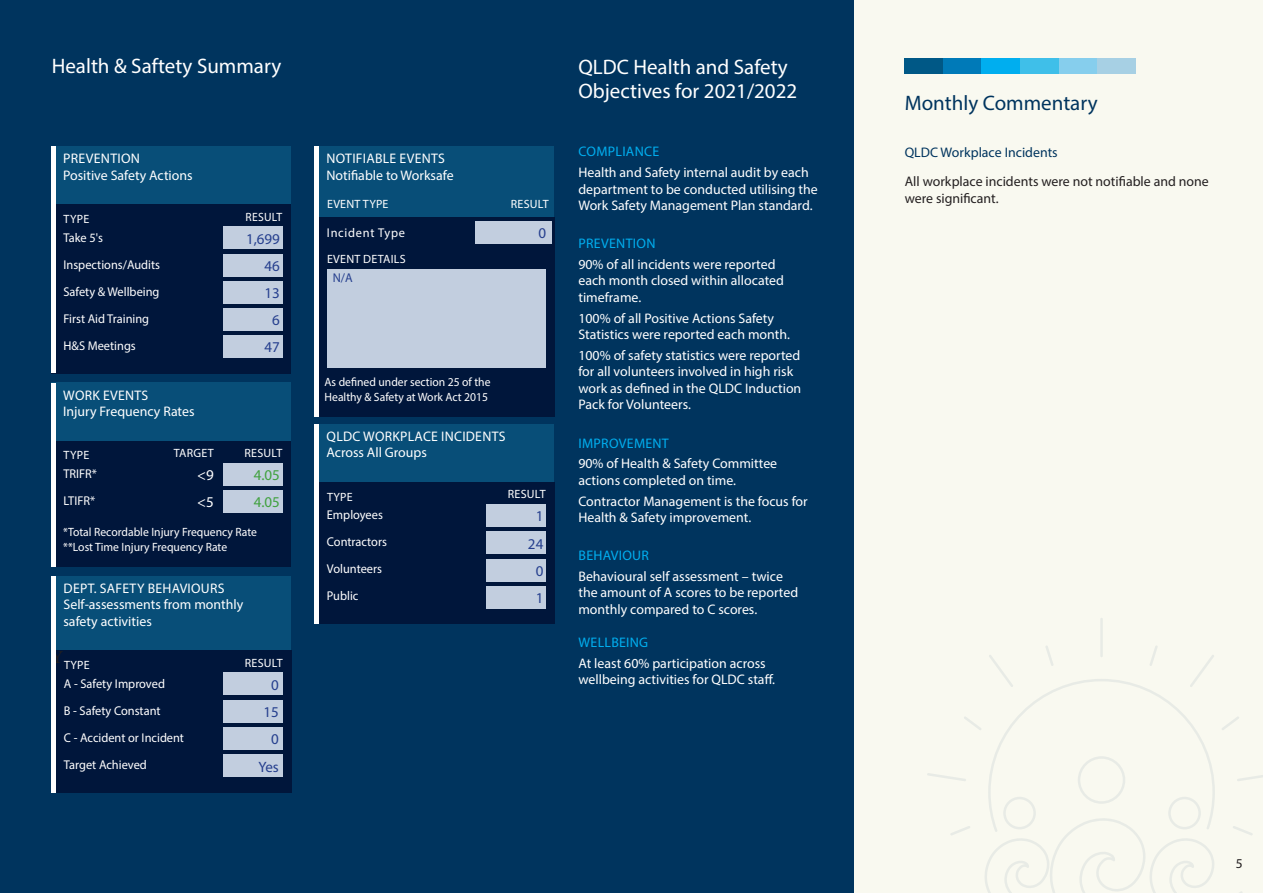
<style>
.page{position:relative;width:1263px;height:893px;background:#f9f9f0}
.page>*{position:absolute;margin:0;border:0;box-sizing:border-box;transform-origin:0 0}
.Heading_White{font:21px/24px "Myriad Pro";color:#fff}
.Heading_Navy{font:21px "Myriad Pro";color:#00345e}
.t1{font:18px "Minion Pro";color:#231f20}
.Box_Editable_10_Righ{font:15px "Myriad Pro";color:#253f8e}
.Box_Editable_10_Righ-2{font:15px "Myriad Pro";color:#40a13e}
.t2{font:15px "Myriad Pro";color:#fff}
.Body_White{font:13.8px/16.5px "Myriad Pro";color:#fff}
.Box_Subheading{font:13.8px/16.5px "Myriad Pro";color:#fff}
.Box_Heading{font:13.8px "Myriad Pro";letter-spacing:.02em;color:#fff}
.Body_Black{font:13.8px/16.5px "Myriad Pro";color:#231f20}
.Subheading_Cyan{font:13.8px "Myriad Pro";letter-spacing:.02em;color:#00aeef}
.Subheading_Navy{font:13.8px "Myriad Pro";color:#00345e}
.t3{font:13.5px "Myriad Pro";color:#231f20}
.t4{font:12.75px "Myriad Pro";color:#fff}
.t5{font:12.75px "Myriad Pro";letter-spacing:.06em;color:#fff}
.Box_Editable_8_5_Lef{font:12.75px "Myriad Pro";color:#253f8e}
.Box_Note{font:12px/15px "Myriad Pro";color:#fff}
.Box_Target{font:12px "Myriad Pro";letter-spacing:.02em;color:#fff}
.Box_Result{font:12px "Myriad Pro";letter-spacing:.02em;color:#fff}
</style>
<div class="page">
<div style="left:0;top:0;width:854px;height:893px;background:#00345e"></div>
<hr style="left:1100px;top:618px;width:3px;height:39px;background:#00345e">
<svg style="left:927px;top:645px;width:336px;height:248px"></svg>
<div style="left:51px;top:146px;width:240px;height:59px;background:#084e78"></div>
<div style="left:51px;top:204px;width:240px;height:169px;background:#00163b"></div>
<div style="left:51px;top:146px;width:5px;height:227px;background:#fff"></div>
<div style="left:51px;top:383px;width:240px;height:58px;background:#084e78"></div>
<div style="left:51px;top:441px;width:240px;height:125px;background:#00163b"></div>
<div style="left:51px;top:383px;width:5px;height:183px;background:#fff"></div>
<div style="left:52px;top:576px;width:239px;height:74px;background:#084e78"></div>
<div style="left:52px;top:650px;width:239px;height:142px;background:#00163b"></div>
<hr style="left:52px;top:576px;width:4px;height:216px;background:#fff">
<div style="left:315px;top:146px;width:239px;height:71px;background:#084e78"></div>
<div style="left:315px;top:217px;width:239px;height:200px;background:#00163b"></div>
<hr style="left:315px;top:146px;width:4px;height:271px;background:#fff">
<div style="left:315px;top:424px;width:239px;height:58px;background:#084e78"></div>
<div style="left:315px;top:482px;width:239px;height:142px;background:#00163b"></div>
<hr style="left:315px;top:424px;width:4px;height:200px;background:#fff">
<div style="left:223px;top:227px;width:59px;height:22px;background:#c2cedf"></div>
<div style="left:223px;top:254px;width:59px;height:22px;background:#c2cedf"></div>
<div style="left:223px;top:281px;width:59px;height:22px;background:#c2cedf"></div>
<div style="left:223px;top:308px;width:59px;height:23px;background:#c2cedf"></div>
<div style="left:223px;top:335px;width:59px;height:23px;background:#c2cedf"></div>
<div style="left:223px;top:463px;width:59px;height:23px;background:#c2cedf"></div>
<div style="left:223px;top:490px;width:59px;height:23px;background:#c2cedf"></div>
<div style="left:223px;top:673px;width:60px;height:22px;background:#c2cedf"></div>
<div style="left:223px;top:700px;width:60px;height:22px;background:#c2cedf"></div>
<div style="left:223px;top:727px;width:60px;height:22px;background:#c2cedf"></div>
<div style="left:223px;top:754px;width:60px;height:23px;background:#c2cedf"></div>
<div style="left:475px;top:221px;width:77px;height:23px;background:#c2cedf"></div>
<div style="left:327px;top:269px;width:219px;height:98px;background:#c2cedf"></div>
<div style="left:486px;top:504px;width:60px;height:23px;background:#c2cedf"></div>
<div style="left:486px;top:532px;width:60px;height:22px;background:#c2cedf"></div>
<div style="left:486px;top:559px;width:60px;height:22px;background:#c2cedf"></div>
<div style="left:486px;top:586px;width:60px;height:22px;background:#c2cedf"></div>
<div style="left:905px;top:58px;width:38px;height:15px;background:#005886"></div>
<div style="left:943px;top:58px;width:38px;height:15px;background:#007ab8"></div>
<div style="left:981px;top:58px;width:39px;height:15px;background:#00aeef"></div>
<div style="left:1058px;top:58px;width:39px;height:15px;background:#86ceed"></div>
<div style="left:1020px;top:58px;width:38px;height:15px;background:#3fbfe9"></div>
<div style="left:1097px;top:58px;width:38px;height:15px;background:#a7d0e4"></div>
<p class="Heading_White" style="left:52px;top:53px;width:231px">Health &amp; Saftety Summary</p>
<p class="Box_Heading" style="left:63px;top:150px;width:78px">PREVENTION</p>
<p class="Box_Subheading" style="left:63px;top:167px;width:131px">Positive Safety Actions</p>
<p class="Box_Target" style="left:64px;top:211px;width:27px">TYPE</p>
<p class="t4" style="left:63px;top:229px;width:41px">Take 5's</p>
<p class="t4" style="left:63px;top:256px;width:98px">Inspections/Audits</p>
<p class="t4" style="left:63px;top:283px;width:98px">Safety &amp; Wellbeing</p>
<p class="t4" style="left:63px;top:310px;width:87px">First Aid Training</p>
<p class="t4" style="left:63px;top:337px;width:74px">H&amp;S Meetings</p>
<p class="Box_Heading" style="left:63px;top:386px;width:87px">WORK EVENTS</p>
<p class="Box_Subheading" style="left:63px;top:403px;width:133px">Injury Frequency Rates</p>
<p class="Box_Target" style="left:64px;top:448px;width:27px">TYPE</p>
<p class="Box_Result" style="left:174px;top:446px;width:41px">TARGET</p>
<p class="Box_Note" style="left:246px;top:209px;width:38px">RESULT</p>
<p class="Box_Editable_10_Righ" style="left:246px;top:229px;width:35px">1,699</p>
<p class="Box_Editable_10_Righ" style="left:265px;top:256px;width:17px">46</p>
<p class="Box_Editable_10_Righ" style="left:265px;top:284px;width:17px">13</p>
<p class="Box_Editable_10_Righ" style="left:272px;top:311px;width:9px">6</p>
<p class="Box_Editable_10_Righ" style="left:265px;top:338px;width:17px">47</p>
<p class="Box_Result" style="left:244px;top:446px;width:39px">RESULT</p>
<p class="t4" style="left:63px;top:466px;width:35px">TRIFR*</p>
<p class="t4" style="left:63px;top:493px;width:33px">LTIFR*</p>
<p class="t2" style="left:197px;top:466px;width:18px">&lt;9</p>
<p class="Box_Editable_10_Righ-2" style="left:254px;top:466px;width:28px">4.05</p>
<p class="Box_Editable_10_Righ-2" style="left:254px;top:493px;width:28px">4.05</p>
<p class="t2" style="left:197px;top:493px;width:18px">&lt;5</p>
<p class="Box_Note" style="left:63px;top:525px;width:195px">*Total Recordable Injury Frequency Rate</p>
<p class="Box_Note" style="left:63px;top:540px;width:165px">**Lost Time Injury Frequency Rate</p>
<p class="Box_Heading" style="left:64px;top:579px;width:162px">DEPT. SAFETY BEHAVIOURS</p>
<p class="Box_Subheading" style="left:63px;top:596px;width:181px">Self-assessments from monthly safety activities</p>
<p class="t1" style="left:52px;top:646px;width:13px">Y</p>
<p class="Box_Target" style="left:64px;top:657px;width:27px">TYPE</p>
<p class="t4" style="left:64px;top:676px;width:103px">A - Safety Improved</p>
<p class="t4" style="left:64px;top:703px;width:98px">B - Safety Constant</p>
<p class="t4" style="left:64px;top:730px;width:122px">C - Accident or Incident</p>
<p class="t4" style="left:64px;top:757px;width:84px">Target Achieved</p>
<p class="Box_Result" style="left:245px;top:655px;width:39px">RESULT</p>
<p class="Box_Editable_10_Righ" style="left:271px;top:676px;width:9px">0</p>
<p class="Box_Editable_10_Righ" style="left:263px;top:703px;width:17px">15</p>
<p class="Box_Editable_10_Righ" style="left:271px;top:730px;width:9px">0</p>
<p class="Box_Editable_10_Righ" style="left:258px;top:757px;width:22px">Yes</p>
<p class="Box_Heading" style="left:327px;top:150px;width:120px">NOTIFIABLE EVENTS</p>
<p class="Box_Subheading" style="left:326px;top:167px;width:129px">Notifiable to Worksafe</p>
<p class="Box_Target" style="left:327px;top:197px;width:63px">EVENT TYPE</p>
<p class="t5" style="left:327px;top:225px;width:80px">Incident Type</p>
<p class="Box_Target" style="left:327px;top:252px;width:80px">EVENT DETAILS</p>
<p class="Box_Editable_8_5_Lef" style="left:333px;top:270px;width:21px">N/A</p>
<p class="Box_Result" style="left:511px;top:197px;width:39px">RESULT</p>
<p class="Box_Editable_10_Righ" style="left:538px;top:224px;width:9px">0</p>
<p class="Box_Note" style="left:325px;top:375px;width:167px">As defined under section 25 of the<br>Healthy &amp; Safety at Work Act 2015</p>
<p class="Box_Heading" style="left:327px;top:428px;width:180px">QLDC WORKPLACE INCIDENTS</p>
<p class="Box_Subheading" style="left:326px;top:444px;width:102px">Across All Groups</p>
<p class="Box_Target" style="left:327px;top:489px;width:27px">TYPE</p>
<p class="t4" style="left:327px;top:507px;width:58px">Employees</p>
<p class="t4" style="left:327px;top:534px;width:62px">Contractors</p>
<p class="t4" style="left:327px;top:561px;width:57px">Volunteers</p>
<p class="t4" style="left:327px;top:588px;width:33px">Public</p>
<p class="Box_Result" style="left:508px;top:487px;width:39px">RESULT</p>
<p class="Box_Editable_10_Righ" style="left:536px;top:507px;width:9px">1</p>
<p class="Box_Editable_10_Righ" style="left:528px;top:534px;width:17px">24</p>
<p class="Box_Editable_10_Righ" style="left:536px;top:562px;width:9px">0</p>
<p class="Box_Editable_10_Righ" style="left:536px;top:589px;width:9px">1</p>
<p class="Heading_White" style="left:578px;top:54px;width:220px">QLDC Health and Safety<br>Objectives for 2021/2022</p>
<p class="Subheading_Cyan" style="left:578px;top:143px;width:82px">COMPLIANCE</p>
<p class="Body_White" style="left:578px;top:164px;width:241px">Health and Safety internal audit by each department to be conducted utilising the<br>Work Safety Management Plan standard.</p>
<p class="Subheading_Cyan" style="left:578px;top:235px;width:78px">PREVENTION</p>
<p class="Body_White" style="left:578px;top:256px;width:207px">90% of all incidents were reported each month closed within allocated timeframe.</p>
<p class="Body_White" style="left:578px;top:310px;width:213px">100% of all Positive Actions Safety<br>Statistics were reported each month.</p>
<p class="Body_White" style="left:578px;top:347px;width:224px">100% of safety statistics were reported for all volunteers involved in high risk work as defined in the QLDC Induction Pack for Volunteers.</p>
<p class="Subheading_Cyan" style="left:578px;top:434px;width:92px">IMPROVEMENT</p>
<p class="Body_White" style="left:578px;top:455px;width:200px">90% of Health &amp; Safety Committee actions completed on time.</p>
<p class="Body_White" style="left:578px;top:492px;width:231px">Contractor Management is the focus for<br>Health &amp; Safety improvement.</p>
<p class="Subheading_Cyan" style="left:578px;top:547px;width:72px">BEHAVIOUR</p>
<p class="Body_White" style="left:578px;top:568px;width:221px">Behavioural self assessment – twice the amount of A scores to be reported monthly compared to C scores.</p>
<p class="Subheading_Cyan" style="left:578px;top:634px;width:71px">WELLBEING</p>
<p class="Body_White" style="left:578px;top:655px;width:198px">At least 60% participation across wellbeing activities for QLDC staff.</p>
<p class="Heading_Navy" style="left:905px;top:90px;width:194px">Monthly Commentary</p>
<p class="Subheading_Navy" style="left:905px;top:144px;width:155px">QLDC Workplace Incidents</p>
<p class="Body_Black" style="left:905px;top:173px;width:306px">All workplace incidents were not notifiable and none were significant.</p>
<p class="t3" style="left:1236px;top:855px;width:8px">5</p>
</div>
